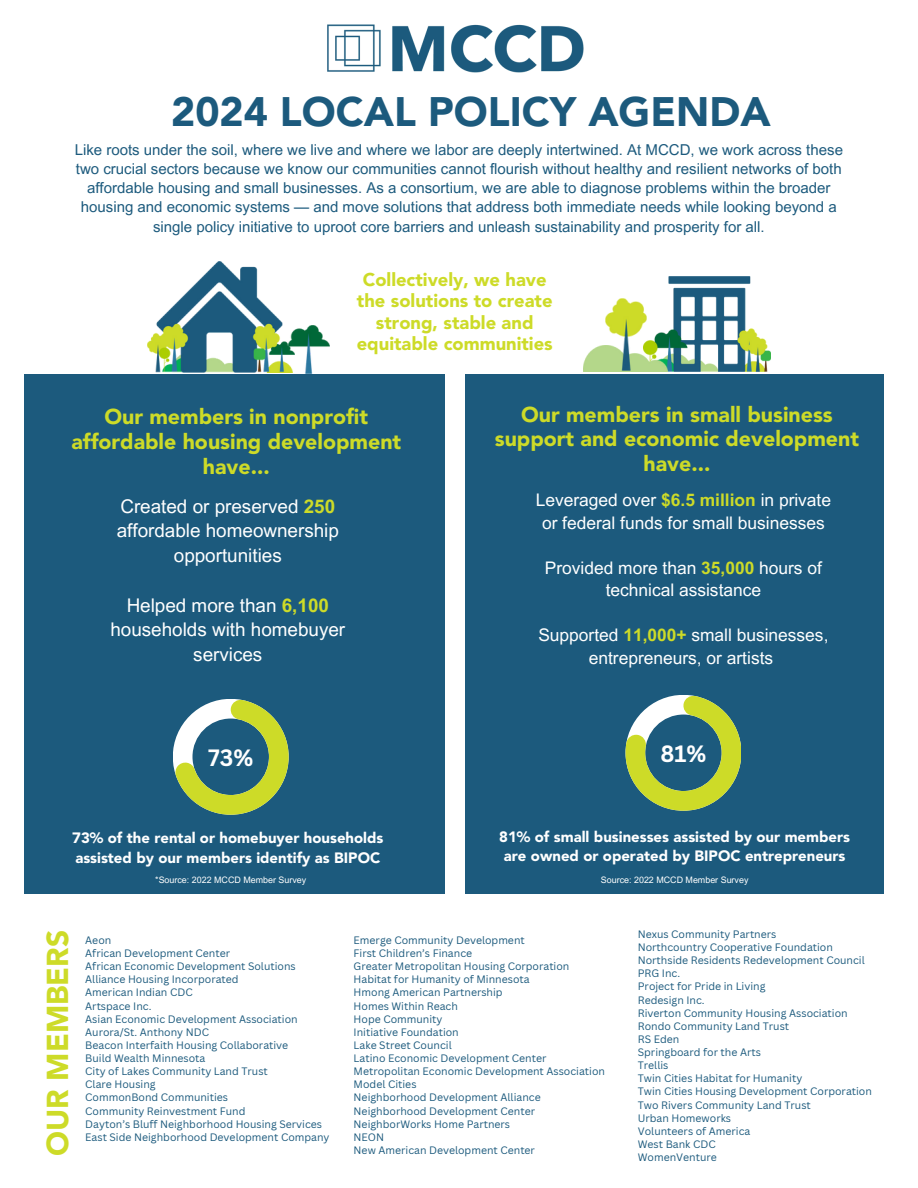
<style>
.page{position:relative;width:918px;height:1188px;background:#fff}
.page>*{position:absolute;margin:0;border:0;box-sizing:border-box;transform-origin:0 0}
.t1{font:900 40.8px "Avenir LT Std";color:#1c5a7d}
.t2{font:900 30px "Avenir LT Std";color:#cddb28}
.t3{font:700 22.95px "Canva Sans";color:#fff}
.t4{font:900 21.3px/24.8px "Avenir LT Std";color:#cddb28;text-align:center}
.t5{font:18.9px/24.8px "Arial MT Pro";color:#fff;text-align:center}
.t6{font:900 18.3px/21.1px "Avenir LT Std";color:#cddb28;text-align:center}
.t7{font:17.4px/22.5px "Arial MT Pro";color:#fff;text-align:center}
.t8{font:15px/19.2px "Arial MT Pro";color:#1c5a7d;text-align:center}
.t9{font:900 14.85px/19.2px "Avenir LT Std";color:#fff}
.t10{font:10.5px "Canva Sans";color:#1c5a7d}
.t11{font:8.85px "Arial MT Pro";color:#fff}
.s1{font-weight:700;color:#cddb28}
</style>
<div class="page">
<div style="left:25px;top:375px;width:420px;height:519px;background:#1c5a7d"></div>
<div style="left:466px;top:375px;width:418px;height:519px;background:#1c5a7d"></div>
<svg style="left:173px;top:699px;width:116px;height:116px"></svg>
<svg style="left:626px;top:695px;width:115px;height:116px"></svg>
<img style="left:148px;top:261px;width:141px;height:111px">
<img style="left:646px;top:277px;width:125px;height:94px">
<img style="left:583px;top:346px;width:85px;height:25px">
<img style="left:606px;top:299px;width:40px;height:72px">
<img style="left:289px;top:325px;width:40px;height:49px">
<img style="left:327px;top:24px;width:257px;height:49px">
<p class="t1" style="left:171px;top:95px;width:601px">2024 LOCAL POLICY AGENDA</p>
<p class="t8" style="left:75px;top:142px;width:770px">Like roots under the soil, where we live and where we labor are deeply intertwined. At MCCD, we work across these two crucial sectors because we know our communities cannot flourish without healthy and resilient networks of both affordable housing and small businesses. As a consortium, we are able to diagnose problems within the broader housing and economic systems — and move solutions that address both immediate needs while looking beyond a single policy initiative to uproot core barriers and unleash sustainability and prosperity for all.</p>
<p class="t6" style="left:357px;top:271px;width:198px">Collectively, we have the solutions to create strong, stable and equitable communities</p>
<p class="t4" style="left:71px;top:406px;width:331px">Our members in nonprofit affordable housing development have...</p>
<p class="t4" style="left:495px;top:404px;width:366px">Our members in small business support and economic development have...</p>
<p class="t5" style="left:117px;top:496px;width:224px">Created or preserved <span class="s1">250 </span>affordable homeownership opportunities</p>
<p class="t5" style="left:110px;top:595px;width:236px">Helped more than <span class="s1">6,100 </span>households with homebuyer services</p>
<p class="t7" style="left:536px;top:491px;width:297px">Leveraged over <span class="s1">$6.5 million</span> in private or federal funds for small businesses</p>
<p class="t7" style="left:545px;top:559px;width:279px">Provided more than <span class="s1">35,000</span> hours of technical assistance</p>
<p class="t7" style="left:538px;top:626px;width:292px">Supported <span class="s1">11,000+</span> small businesses, entrepreneurs, or artists</p>
<h3 class="t3" style="left:208px;top:741px;width:47px">73%</h3>
<h3 class="t3" style="left:660px;top:737px;width:48px">81%</h3>
<h1 class="t9" style="left:72px;top:830px;width:313px">73% of the rental or homebuyer households assisted by our members identify as BIPOC</h1>
<p class="t9" style="left:499px;top:828px;width:352px;text-align:center">81% of small businesses assisted by our members are owned or operated by BIPOC entrepreneurs</p>
<p class="t11" style="left:155px;top:877px;width:152px">*Source: 2022 MCCD Member Survey</p>
<p class="t11" style="left:601px;top:877px;width:149px">Source: 2022 MCCD Member Survey</p>
<p class="t2" style="left:45px;top:1156px;width:227px;rotate:-90deg">OUR MEMBERS</p>
<p class="t10" style="left:85px;top:933px;width:28px">Aeon</p>
<h4 class="t10" style="left:85px;top:946px;width:146px">African Development Center</h4>
<p class="t10" style="left:85px;top:959px;width:212px">African Economic Development Solutions</p>
<p class="t10" style="left:85px;top:972px;width:155px">Alliance Housing Incorporated</p>
<p class="t10" style="left:85px;top:985px;width:109px">American Indian CDC</p>
<h3 class="t10" style="left:85px;top:998px;width:68px">Artspace Inc.</h3>
<h5 class="t10" style="left:85px;top:1011px;width:214px">Asian Economic Development Association</h5>
<h5 class="t10" style="left:85px;top:1025px;width:125px">Aurora/St. Anthony NDC</h5>
<h6 class="t10" style="left:85px;top:1038px;width:205px">Beacon Interfaith Housing Collaborative</h6>
<p class="t10" style="left:85px;top:1051px;width:122px">Build Wealth Minnesota</p>
<h3 class="t10" style="left:85px;top:1064px;width:184px">City of Lakes Community Land Trust</h3>
<h5 class="t10" style="left:85px;top:1077px;width:72px">Clare Housing</h5>
<h5 class="t10" style="left:85px;top:1090px;width:144px">CommonBond Communities</h5>
<h5 class="t10" style="left:85px;top:1103px;width:162px">Community Reinvestment Fund</h5>
<h6 class="t10" style="left:85px;top:1116px;width:238px">Dayton’s Bluff Neighborhood Housing Services</h6>
<p class="t10" style="left:85px;top:1130px;width:246px">East Side Neighborhood Development Company</p>
<h2 class="t10" style="left:354px;top:933px;width:173px">Emerge Community Development</h2>
<p class="t10" style="left:354px;top:946px;width:120px">First Children’s Finance</p>
<p class="t10" style="left:354px;top:959px;width:217px">Greater Metropolitan Housing Corporation</p>
<p class="t10" style="left:354px;top:972px;width:178px">Habitat for Humanity of Minnesota</p>
<p class="t10" style="left:354px;top:985px;width:151px">Hmong American Partnership</p>
<p class="t10" style="left:354px;top:998px;width:106px">Homes Within Reach</p>
<p class="t10" style="left:354px;top:1011px;width:90px">Hope Community</p>
<p class="t10" style="left:354px;top:1025px;width:107px">Initiative Foundation</p>
<p class="t10" style="left:354px;top:1038px;width:100px">Lake Street Council</p>
<p class="t10" style="left:354px;top:1051px;width:194px">Latino Economic Development Center</p>
<p class="t10" style="left:354px;top:1064px;width:253px">Metropolitan Economic Development Association</p>
<p class="t10" style="left:354px;top:1077px;width:64px">Model Cities</p>
<p class="t10" style="left:354px;top:1090px;width:189px">Neighborhood Development Alliance</p>
<p class="t10" style="left:354px;top:1103px;width:183px">Neighborhood Development Center</p>
<p class="t10" style="left:354px;top:1116px;width:158px">NeighborWorks Home Partners</p>
<p class="t10" style="left:354px;top:1130px;width:32px">NEON</p>
<p class="t10" style="left:354px;top:1143px;width:183px">New American Development Center</p>
<p class="t10" style="left:638px;top:927px;width:140px">Nexus Community Partners</p>
<p class="t10" style="left:638px;top:940px;width:197px">Northcountry Cooperative Foundation</p>
<p class="t10" style="left:638px;top:953px;width:228px">Northside Residents Redevelopment Council</p>
<p class="t10" style="left:638px;top:966px;width:44px">PRG Inc.</p>
<p class="t10" style="left:638px;top:979px;width:129px">Project for Pride in Living</p>
<p class="t10" style="left:638px;top:992px;width:68px">Redesign Inc.</p>
<p class="t10" style="left:638px;top:1005px;width:211px">Riverton Community Housing Association</p>
<p class="t10" style="left:638px;top:1019px;width:153px">Rondo Community Land Trust</p>
<p class="t10" style="left:638px;top:1032px;width:43px">RS Eden</p>
<p class="t10" style="left:638px;top:1045px;width:125px">Springboard for the Arts</p>
<p class="t10" style="left:638px;top:1058px;width:32px">Trellis</p>
<p class="t10" style="left:638px;top:1071px;width:166px">Twin Cities Habitat for Humanity</p>
<p class="t10" style="left:638px;top:1084px;width:236px">Twin Cities Housing Development Corporation</p>
<p class="t10" style="left:638px;top:1097px;width:175px">Two Rivers Community Land Trust</p>
<p class="t10" style="left:638px;top:1110px;width:95px">Urban Homeworks</p>
<p class="t10" style="left:638px;top:1124px;width:114px">Volunteers of America</p>
<p class="t10" style="left:638px;top:1137px;width:79px">West Bank CDC</p>
<p class="t10" style="left:638px;top:1150px;width:81px">WomenVenture</p>
</div>
